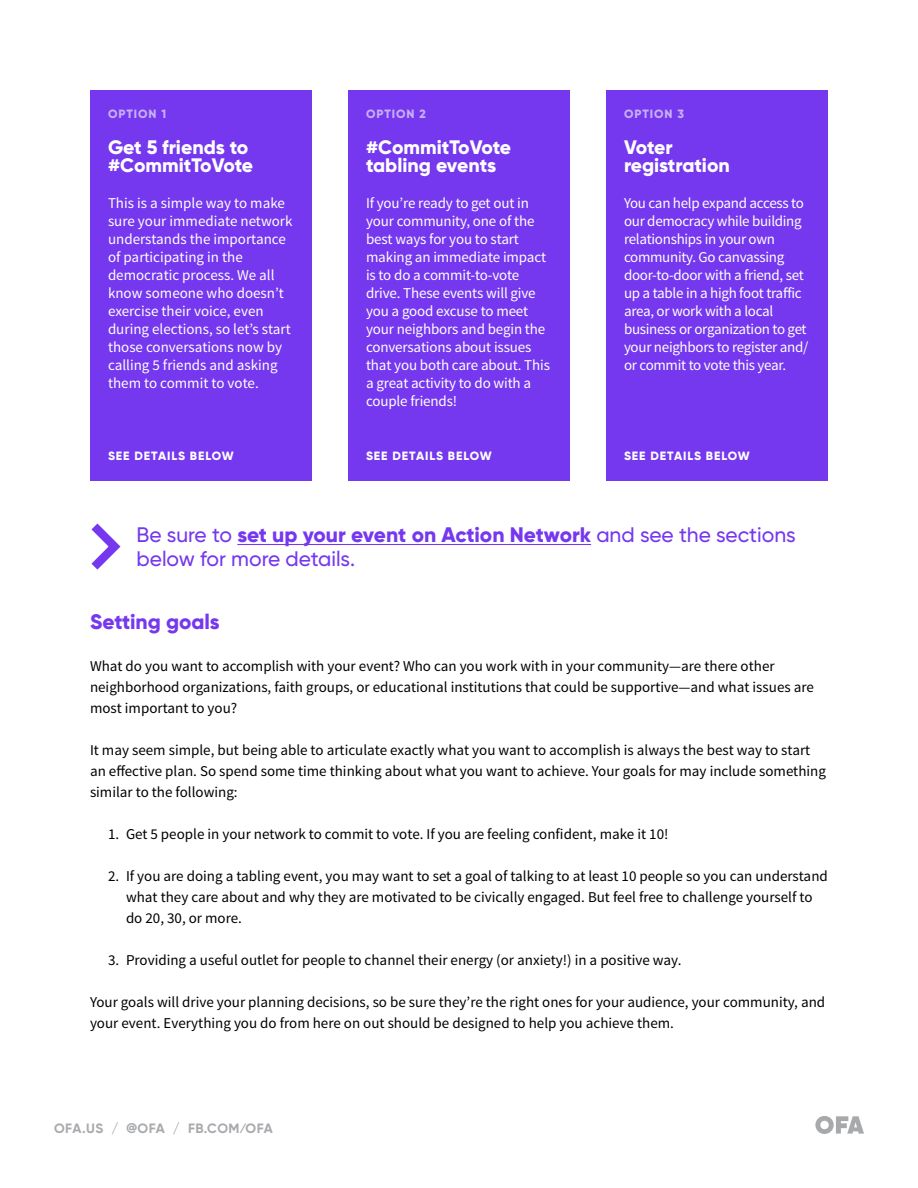
<style>
.page{position:relative;width:918px;height:1188px;background:#fff}
.page>*{position:absolute;margin:0;border:0;box-sizing:border-box;transform-origin:0 0}
.t1{font:500 21px/24px "Gilroy";color:#7538ee}
.t2{font:800 21px "Gilroy";color:#7538ee}
.t3{font:800 19.5px/18px "Gilroy";color:#fff}
.t4{font:15px/21px "Source Sans Pro";color:#000}
.t5{font:15px/18px "Source Sans Pro";letter-spacing:-.01em;color:#fff}
.t6{font:700 13.5px "Gilroy";letter-spacing:.04em;color:#a7a9ac}
.t7{font:800 12px "Gilroy";letter-spacing:.08em;color:#fff}
.t8{font:800 12px "Gilroy";letter-spacing:.08em;color:#c8aff8}
.s1{font-weight:800}
.s2{font-family:"Sharp Sans No 1"}
</style>
<div class="page">
<div style="left:90px;top:90px;width:222px;height:391px;background:#7538ee"></div>
<div style="left:348px;top:90px;width:222px;height:391px;background:#7538ee"></div>
<svg style="left:815px;top:1116px;width:49px;height:18px"></svg>
<hr style="left:237px;top:544px;width:354px;height:1px;background:#7538ee">
<div style="left:606px;top:90px;width:222px;height:391px;background:#7538ee"></div>
<svg style="left:91px;top:523px;width:30px;height:47px"></svg>
<p class="t8" style="left:108px;top:106px;width:60px">OPTION 1</p>
<h2 class="t3" style="left:108px;top:138px;width:147px">Get 5 friends to #CommitToVote</h2>
<p class="t5" style="left:108px;top:194px;width:186px">This is a simple way to make sure your immediate network understands the importance of participating in the democratic process. We all know someone who doesn’t exercise their voice, even during elections, so let’s start those conversations now by calling 5 friends and asking them to commit to vote.</p>
<p class="t7" style="left:108px;top:448px;width:127px">SEE DETAILS BELOW</p>
<p class="t8" style="left:366px;top:106px;width:61px">OPTION 2</p>
<h2 class="t3" style="left:366px;top:138px;width:147px">#CommitToVote tabling events</h2>
<p class="t5" style="left:366px;top:194px;width:185px">If you’re ready to get out in your community, one of the best ways for you to start making an immediate impact is to do a commit-to-vote drive. These events will give you a good excuse to meet your neighbors and begin the conversations about issues that you both care about. This a great activity to do with a couple friends!</p>
<p class="t7" style="left:366px;top:448px;width:127px">SEE DETAILS BELOW</p>
<p class="t8" style="left:624px;top:106px;width:61px">OPTION 3</p>
<h2 class="t3" style="left:624px;top:138px;width:107px">Voter registration</h2>
<p class="t5" style="left:624px;top:194px;width:186px">You can help expand access to our democracy while building relationships in your own community. Go canvassing door-to-door with a friend, set up a table in a high foot traffic area, or work with a local business or organization to get your neighbors to register and/ or commit to vote this year.</p>
<p class="t7" style="left:624px;top:448px;width:127px">SEE DETAILS BELOW</p>
<h1 class="t1" style="left:136px;top:523px;width:661px">Be sure to <span class="s1">set up your event on Action Network</span> and see the sections below for more details.</h1>
<h1 class="t2" style="left:90px;top:609px;width:131px">Setting goals</h1>
<p class="t4" style="left:90px;top:656px;width:725px">What do you want to accomplish with your event? Who can you work with in your community—are there other neighborhood organizations, faith groups, or educational institutions that could be supportive—and what issues are most important to you?</p>
<p class="t4" style="left:90px;top:740px;width:737px">It may seem simple, but being able to articulate exactly what you want to accomplish is always the best way to start an effective plan. So spend some time thinking about what you want to achieve. Your goals for may include something similar to the following:</p>
<p class="t4" style="left:108px;top:824px;width:562px">1. Get 5 people in your network to commit to vote. If you are feeling confident, make it 10!</p>
<p class="t4" style="left:126px;top:866px;width:703px;text-indent:-18px">2. If you are doing a tabling event, you may want to set a goal of talking to at least 10 people so you can understand what they care about and why they are motivated to be civically engaged. But feel free to challenge yourself to do 20, 30, or more.</p>
<p class="t4" style="left:108px;top:950px;width:575px">3. Providing a useful outlet for people to channel their energy (or anxiety!) in a positive way.</p>
<p class="t4" style="left:90px;top:992px;width:737px">Your goals will drive your planning decisions, so be sure they’re the right ones for your audience, your community, and your event. Everything you do from here on out should be designed to help you achieve them.</p>
<p class="t6" style="left:54px;top:1120px;width:220px">OFA.US / <span class="s2">@</span>OFA / FB.COM ⁄OFA</p>
</div>
